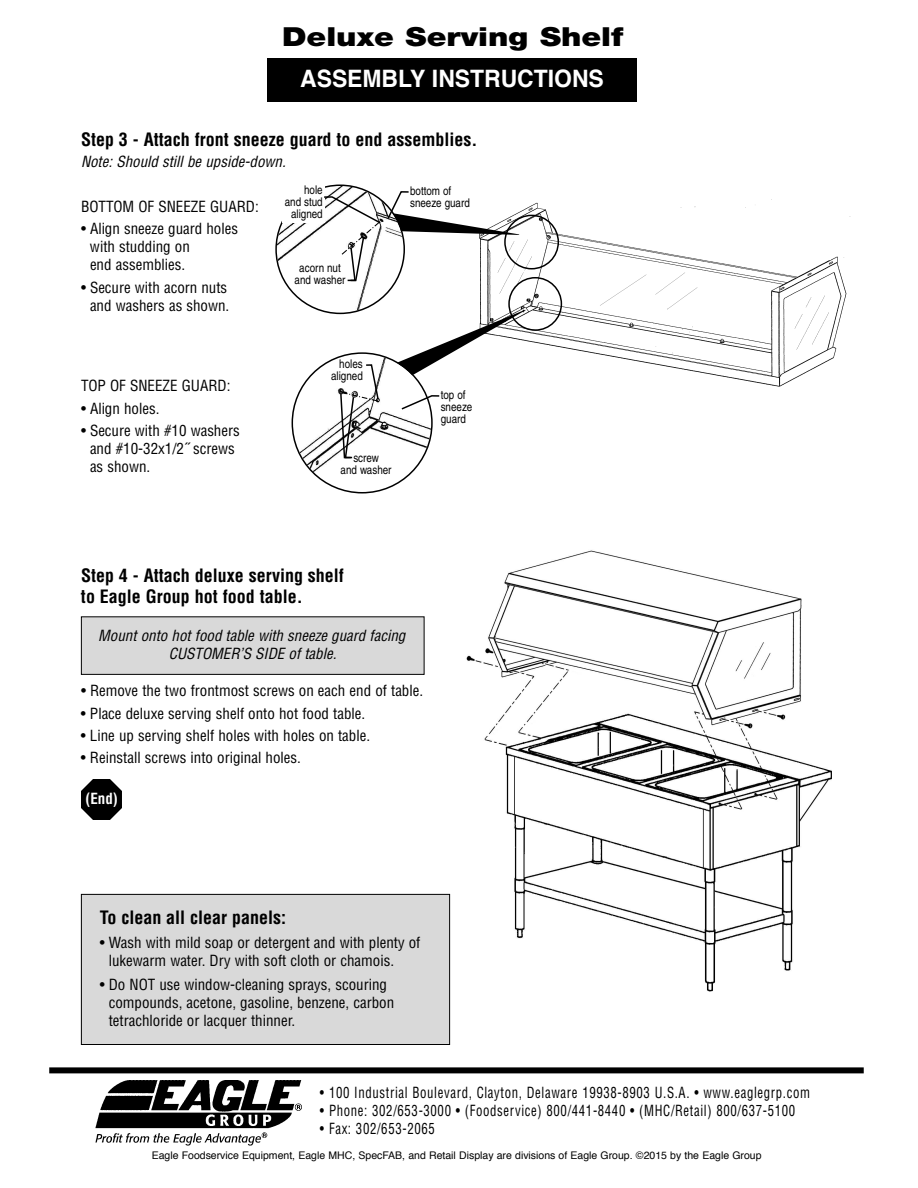
<style>
.page{position:relative;width:918px;height:1188px;background:#fff}
.page>*{position:absolute;margin:0;border:0;box-sizing:border-box;transform-origin:0 0}
.t1{font:900 26.25px "Helvetica Neue LT Std";color:#000;scale:1.2 1}
.t2{font:700 24px "Helvetica";color:#fff;scale:.95 1}
.t3{font:700 condensed 18px/21.6px "Helvetica";color:#000}
.t4{font:condensed 15px/18px "Helvetica";color:#000}
.t5{font:condensed 15px "Helvetica";letter-spacing:.05em;color:#000;scale:.85 1}
.t6{font:italic condensed 15px/18px "Helvetica";color:#000;text-align:center}
.t7{font:700 condensed 15px "Helvetica";color:#fff}
.t8{font:condensed 12px/12.1px "Helvetica";color:#000;text-align:center}
.t9{font:10.5px "Helvetica";color:#000}
</style>
<div class="page">
<img style="left:466px;top:550px;width:366px;height:442px">
<div style="left:267px;top:58px;width:370px;height:44px;background:#000"></div>
<div style="left:49px;top:1067px;width:815px;height:6px;background:#000"></div>
<img style="left:95px;top:1080px;width:206px;height:65px">
<svg style="left:81px;top:779px;width:41px;height:41px"></svg>
<div style="left:82px;top:617px;width:342px;height:57px;background:#d9d9d9"></div>
<div style="left:81px;top:616px;width:343px;height:59px;border:1px solid #000"></div>
<div style="left:82px;top:895px;width:367px;height:149px;background:#d9d9d9"></div>
<div style="left:81px;top:894px;width:369px;height:151px;border:1px solid #000"></div>
<img style="left:562px;top:199px;width:289px;height:188px">
<svg style="left:275px;top:184px;width:287px;height:310px"></svg>
<h1 class="t1" style="left:282px;top:27px;width:286px">Deluxe Serving Shelf</h1>
<h2 class="t2" style="left:300px;top:68px;width:321px">ASSEMBLY INSTRUCTIONS</h2>
<p class="t3" style="left:81px;top:129px;width:398px">Step 3 - Attach front sneeze guard to end assemblies.</p>
<p class="t6" style="left:81px;top:153px;width:206px">Note: Should still be upside-down.</p>
<p class="t4" style="left:81px;top:198px;width:179px">BOTTOM OF SNEEZE GUARD:</p>
<p class="t4" style="left:90px;top:220px;width:150px;text-indent:-9px">• Align sneeze guard holes with studding on<br>end assemblies.</p>
<p class="t4" style="left:81px;top:278px;width:150px;text-align:right">• Secure with acorn nuts and washers as shown.</p>
<p class="t4" style="left:81px;top:377px;width:151px">TOP OF SNEEZE GUARD:</p>
<p class="t4" style="left:81px;top:399px;width:80px">• Align holes.</p>
<p class="t4" style="left:90px;top:422px;width:151px;text-indent:-9px">• Secure with #10 washers and #10-32x1/2˝ screws as shown.</p>
<p class="t8" style="left:285px;top:185px;width:40px;text-align:right">hole<br>and stud aligned</p>
<p class="t8" style="left:295px;top:263px;width:52px">acorn nut and washer</p>
<p class="t8" style="left:410px;top:186px;width:61px;text-align:left">bottom of sneeze guard</p>
<p class="t8" style="left:331px;top:359px;width:33px;text-align:right">holes aligned</p>
<p class="t8" style="left:341px;top:453px;width:52px">screw<br>and washer</p>
<p class="t8" style="left:441px;top:390px;width:33px;text-align:left">top of sneeze guard</p>
<p class="t3" style="left:81px;top:565px;width:264px">Step 4 - Attach deluxe serving shelf to Eagle Group hot food table.</p>
<p class="t6" style="left:98px;top:627px;width:309px">Mount onto hot food table with sneeze guard facing<br>CUSTOMER’S SIDE of table.</p>
<p class="t4" style="left:81px;top:682px;width:344px">• Remove the two frontmost screws on each end of table.</p>
<p class="t4" style="left:81px;top:705px;width:286px">• Place deluxe serving shelf onto hot food table.</p>
<p class="t4" style="left:81px;top:727px;width:291px">• Line up serving shelf holes with holes on table.</p>
<p class="t4" style="left:81px;top:749px;width:221px">• Reinstall screws into original holes.</p>
<p class="t7" style="left:85px;top:790px;width:34px">(End)</p>
<p class="t3" style="left:100px;top:907px;width:188px">To clean all clear panels:</p>
<p class="t4" style="left:109px;top:934px;width:313px;text-indent:-9px">• Wash with mild soap or detergent and with plenty of lukewarm water. Dry with soft cloth or chamois.</p>
<p class="t4" style="left:109px;top:976px;width:287px;text-indent:-9px">• Do NOT use window-cleaning sprays, scouring compounds, acetone, gasoline, benzene, carbon tetrachloride or lacquer thinner.</p>
<p class="t5" style="left:320px;top:1084px;width:578px">• 100 Industrial Boulevard, Clayton, Delaware 19938-8903 U.S.A. • www.eaglegrp.com</p>
<p class="t5" style="left:320px;top:1102px;width:561px">• Phone: 302/653-3000 • (Foodservice) 800/441-8440 • (MHC/Retail) 800/637-5100</p>
<p class="t5" style="left:320px;top:1120px;width:137px">• Fax: 302/653-2065</p>
<p class="t9" style="left:152px;top:1151px;width:611px">eagle Foodservice equipment, eagle Mhc, specFAB, and retail Display are divisions of eagle Group. ©2015 by the eagle Group</p>
</div>
